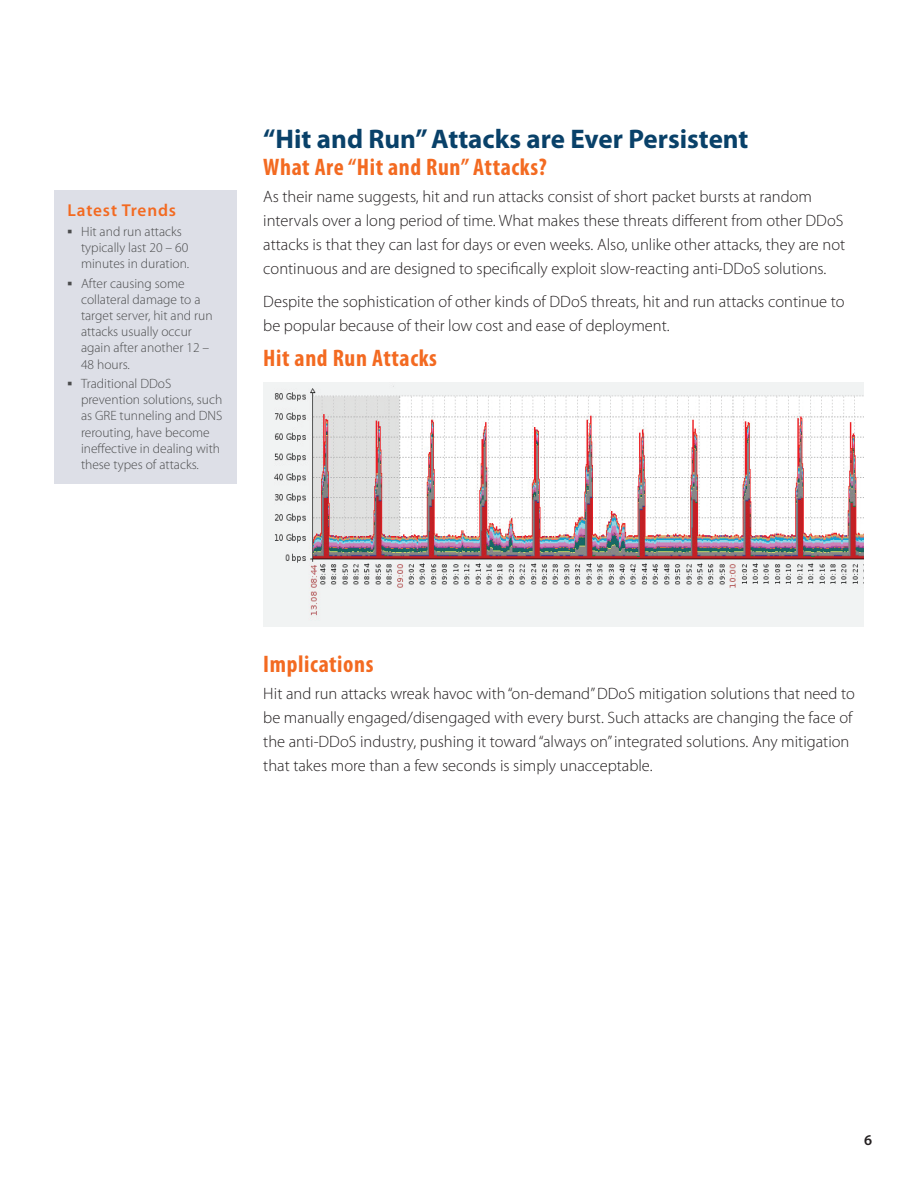
<style>
.page{position:relative;width:918px;height:1188px;background:#fff}
.page>*{position:absolute;margin:0;border:0;box-sizing:border-box;transform-origin:0 0}
.t1{font:700 27px "Myriad Pro";color:#094169}
.Subhead{font:700 condensed 24px "Myriad Pro";letter-spacing:.025em;color:#f36a21}
.Sidebar_header{font:600 17.25px "Myriad Pro";letter-spacing:.05em;color:#f36a21}
.Body_intro{font:300 16.5px/24px "Myriad Pro";color:#231f20}
.t2{font:600 15px "Myriad Pro";color:#231f20}
.t3{font:300 13.5px/16.2px "Myriad Pro";color:#4b4c4d}
.s1{font-family:"Arial";font-weight:700}
</style>
<div class="page">
<img style="left:263px;top:382px;width:600px;height:244px">
<div style="left:54px;top:190px;width:182px;height:294px;background:#dddfe7"></div>
<p class="Sidebar_header" style="left:68px;top:200px;width:110px">Latest Trends</p>
<p class="t3" style="left:81px;top:223px;width:110px;text-indent:-14px"><span class="s1">▪</span> Hit and run attacks typically last 20 – 60 minutes in duration.</p>
<p class="t3" style="left:81px;top:275px;width:133px;text-indent:-14px"><span class="s1">▪</span> After causing some collateral damage to a target server, hit and run attacks usually occur again after another 12 –<br>48 hours.</p>
<p class="t3" style="left:81px;top:376px;width:143px;text-indent:-14px"><span class="s1">▪</span> Traditional DDoS prevention solutions, such as GRE tunneling and DNS rerouting, have become ineffective in dealing with these types of attacks.</p>
<p class="t1" style="left:263px;top:121px;width:487px">“Hit and Run” Attacks are Ever Persistent</p>
<p class="Subhead" style="left:263px;top:152px;width:285px">What Are “Hit and Run” Attacks?</p>
<p class="Body_intro" style="left:263px;top:185px;width:583px">As their name suggests, hit and run attacks consist of short packet bursts at random intervals over a long period of time. What makes these threats different from other DDoS attacks is that they can last for days or even weeks. Also, unlike other attacks, they are not continuous and are designed to specifically exploit slow-reacting anti-DDoS solutions.</p>
<p class="Body_intro" style="left:263px;top:289px;width:583px">Despite the sophistication of other kinds of DDoS threats, hit and run attacks continue to be popular because of their low cost and ease of deployment.</p>
<p class="Subhead" style="left:263px;top:343px;width:175px">Hit and Run Attacks</p>
<p class="Subhead" style="left:263px;top:649px;width:112px">Implications</p>
<p class="Body_intro" style="left:263px;top:682px;width:593px">Hit and run attacks wreak havoc with “on-demand” DDoS mitigation solutions that need to be manually engaged/disengaged with every burst. Such attacks are changing the face of the anti-DDoS industry, pushing it toward “always on” integrated solutions. Any mitigation that takes more than a few seconds is simply unacceptable.</p>
<p class="t2" style="left:864px;top:1131px;width:10px">6</p>
</div>
